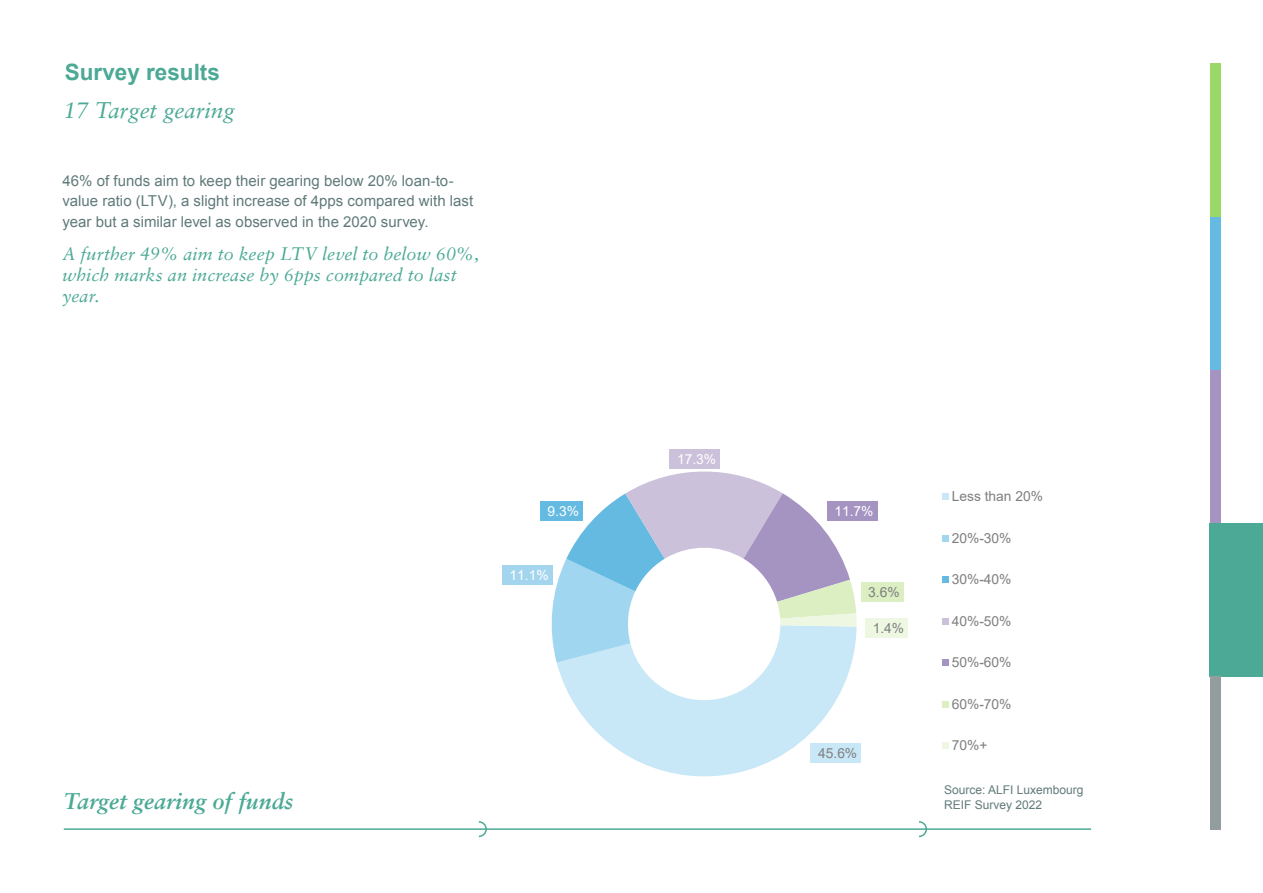
<style>
.page{position:relative;width:1263px;height:893px;background:#fff}
.page>*{position:absolute;margin:0;border:0;box-sizing:border-box;transform-origin:0 0}
.t1{font:italic 700 22.5px "Sabon";color:#4ba995}
.t2{font:italic 22.5px "Sabon";color:#4ba995}
.t3{font:700 22.5px "Arial";color:#4ba995}
.t4{font:italic 18px/21px "Sabon";letter-spacing:.005em;color:#4ba995}
.t5{font:15px/19.5px "Arial";color:#617a7a}
.t6{font:13.8px "Arial";color:#7f7f7f}
.t7{font:13.8px "Arial";color:#fff}
.t8{font:12px/14.4px "Arial";color:#617a7a}
</style>
<div class="page">
<div style="left:1210px;top:217px;width:10px;height:153px;background:#65bae2"></div>
<div style="left:1210px;top:64px;width:10px;height:153px;background:#9cd867"></div>
<div style="left:1210px;top:370px;width:10px;height:153px;background:#a593c1"></div>
<div style="left:1210px;top:523px;width:53px;height:153px;background:#4ba995"></div>
<div style="left:1210px;top:676px;width:10px;height:153px;background:#949d9e"></div>
<svg style="left:557px;top:663px;width:299px;height:114px;fill:#c8e7f7"></svg>
<svg style="left:551px;top:464px;width:306px;height:199px"></svg>
<div style="left:811px;top:743px;width:50px;height:19px;background:#c8e7f7"></div>
<div style="left:502px;top:565px;width:50px;height:20px;background:#a3d6ee"></div>
<div style="left:540px;top:501px;width:43px;height:20px;background:#65bae2"></div>
<div style="left:670px;top:449px;width:50px;height:19px;background:#ccc1db"></div>
<div style="left:827px;top:502px;width:50px;height:19px;background:#a593c1"></div>
<div style="left:861px;top:582px;width:42px;height:20px;background:#dbefc2"></div>
<div style="left:865px;top:619px;width:43px;height:19px;background:#edf7e1"></div>
<div style="left:942px;top:493px;width:7px;height:7px;background:#c8e7f7"></div>
<div style="left:942px;top:535px;width:7px;height:7px;background:#a1d6f1"></div>
<div style="left:942px;top:576px;width:7px;height:7px;background:#65bae2"></div>
<div style="left:942px;top:618px;width:7px;height:7px;background:#ccc1db"></div>
<div style="left:942px;top:659px;width:7px;height:7px;background:#a593c1"></div>
<div style="left:942px;top:701px;width:7px;height:7px;background:#dbefc2"></div>
<div style="left:942px;top:742px;width:7px;height:7px;background:#edf7e1"></div>
<hr style="left:64px;top:828px;width:1027px;height:2px;background:#4ba995">
<svg style="left:477px;top:821px;width:11px;height:17px"></svg>
<svg style="left:917px;top:821px;width:11px;height:17px"></svg>
<h1 class="t3" style="left:65px;top:57px;width:157px">Survey results</h1>
<p class="t2" style="left:64px;top:96px;width:172px">17 Target gearing</p>
<p class="t5" style="left:62px;top:171px;width:412px">46% of funds aim to keep their gearing below 20% loan-to&shy;value ratio (LTV), a slight increase of 4pps compared with last</p>
<p class="t5" style="left:62px;top:212px;width:368px">year but a similar level as observed in the 2020 survey.</p>
<p class="t4" style="left:62px;top:243px;width:418px">A further 49% aim to keep LTV level to below 60%, which marks an increase by 6pps compared to last year.</p>
<p class="t7" style="left:547px;top:502px;width:33px">9.3%</p>
<p class="t7" style="left:510px;top:565px;width:41px">11.1%</p>
<p class="t1" style="left:64px;top:786px;width:231px">Target gearing of funds</p>
<p class="t7" style="left:677px;top:449px;width:41px">17.3%</p>
<p class="t7" style="left:834px;top:502px;width:41px">11.7%</p>
<p class="t6" style="left:868px;top:583px;width:33px">3.6%</p>
<p class="t6" style="left:873px;top:619px;width:33px">1.4%</p>
<p class="t6" style="left:818px;top:743px;width:41px">45.6%</p>
<p class="t6" style="left:952px;top:487px;width:93px">Less than 20%</p>
<p class="t6" style="left:952px;top:528px;width:61px">20%-30%</p>
<p class="t6" style="left:952px;top:570px;width:61px">30%-40%</p>
<p class="t6" style="left:952px;top:611px;width:61px">40%-50%</p>
<p class="t6" style="left:952px;top:653px;width:61px">50%-60%</p>
<p class="t6" style="left:952px;top:694px;width:61px">60%-70%</p>
<p class="t6" style="left:952px;top:736px;width:37px">70%+</p>
<p class="t8" style="left:944px;top:783px;width:141px">Source: ALFI Luxembourg<br>REIF Survey 2022</p>
</div>
